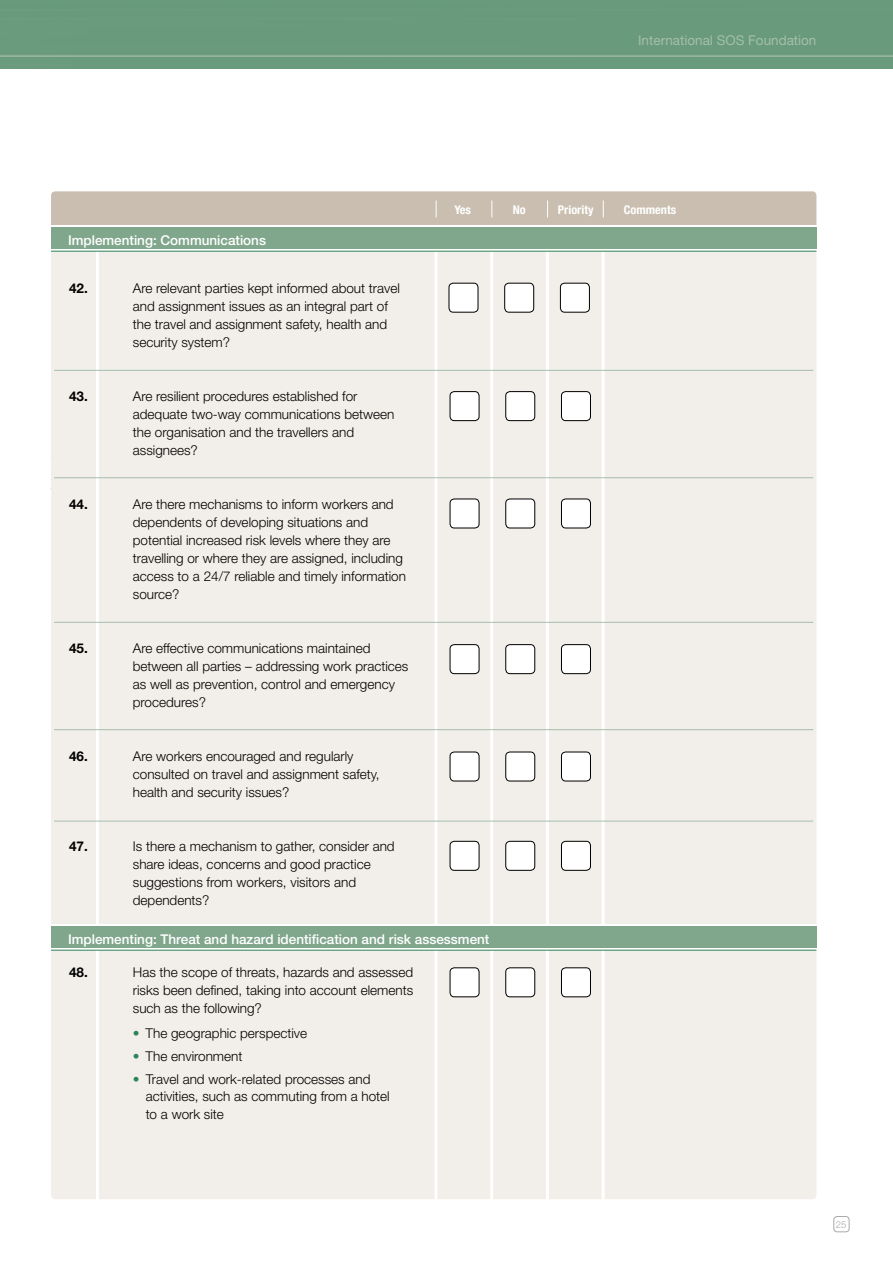
<style>
.page{position:relative;width:893px;height:1263px;background:#fff}
.page>*{position:absolute;margin:0;border:0;box-sizing:border-box;transform-origin:0 0}
.t1{font:300 13.5px/18px "Helvetica Neue";color:#000}
.t2{font:500 13.5px "Helvetica Neue";color:#fff}
.t3{font:13.5px "Helvetica Neue";color:#a6beac}
.t4{font:700 13.5px "Helvetica Neue";color:#000}
.t5{font:700 condensed 12px "Helvetica Neue";color:#fff}
.t6{font:300 9.6px "Helvetica Neue";color:#a7a9ac}
.s1{color:#2b8358}
</style>
<div class="page">
<div style="left:833px;top:1216px;width:16px;height:16px;border:1px solid #a7a9ac;border-radius:3px"></div>
<div style="left:0;top:0;width:893px;height:68px;background:#699a7c"></div>
<div style="left:51px;top:252px;width:765px;height:947px;background:#f2eee9"></div>
<hr style="left:96px;top:248px;width:3px;height:955px;background:#fff">
<div style="left:51px;top:191px;width:765px;height:34px;background:#cabeb0"></div>
<hr style="left:434px;top:251px;width:3px;height:952px;background:#fff">
<hr style="left:602px;top:251px;width:3px;height:952px;background:#fff">
<hr style="left:490px;top:251px;width:3px;height:952px;background:#fff">
<hr style="left:546px;top:251px;width:3px;height:952px;background:#fff">
<div style="left:505px;top:283px;width:29px;height:29px;background:#fff;border-radius:4px"></div>
<div style="left:504px;top:283px;width:30px;height:30px;border:1px solid #000;border-radius:4px"></div>
<div style="left:449px;top:283px;width:29px;height:29px;background:#fff;border-radius:4px"></div>
<div style="left:449px;top:283px;width:29px;height:30px;border:1px solid #000;border-radius:4px"></div>
<div style="left:560px;top:283px;width:29px;height:29px;background:#fff;border-radius:4px"></div>
<div style="left:560px;top:283px;width:30px;height:30px;border:1px solid #000;border-radius:4px"></div>
<div style="left:506px;top:392px;width:29px;height:29px;background:#fff;border-radius:4px"></div>
<div style="left:505px;top:391px;width:30px;height:30px;border:1px solid #000;border-radius:4px"></div>
<div style="left:450px;top:392px;width:29px;height:29px;background:#fff;border-radius:4px"></div>
<div style="left:450px;top:391px;width:29px;height:30px;border:1px solid #000;border-radius:4px"></div>
<div style="left:561px;top:392px;width:29px;height:29px;background:#fff;border-radius:4px"></div>
<div style="left:561px;top:391px;width:30px;height:30px;border:1px solid #000;border-radius:4px"></div>
<div style="left:506px;top:499px;width:29px;height:29px;background:#fff;border-radius:4px"></div>
<div style="left:505px;top:499px;width:30px;height:29px;border:1px solid #000;border-radius:4px"></div>
<div style="left:450px;top:499px;width:29px;height:29px;background:#fff;border-radius:4px"></div>
<div style="left:450px;top:499px;width:29px;height:29px;border:1px solid #000;border-radius:4px"></div>
<div style="left:561px;top:499px;width:29px;height:29px;background:#fff;border-radius:4px"></div>
<div style="left:561px;top:499px;width:30px;height:29px;border:1px solid #000;border-radius:4px"></div>
<div style="left:506px;top:645px;width:29px;height:29px;background:#fff;border-radius:4px"></div>
<div style="left:505px;top:644px;width:30px;height:30px;border:1px solid #000;border-radius:4px"></div>
<div style="left:450px;top:645px;width:29px;height:29px;background:#fff;border-radius:4px"></div>
<div style="left:450px;top:644px;width:29px;height:30px;border:1px solid #000;border-radius:4px"></div>
<div style="left:561px;top:645px;width:29px;height:29px;background:#fff;border-radius:4px"></div>
<div style="left:561px;top:644px;width:30px;height:30px;border:1px solid #000;border-radius:4px"></div>
<div style="left:506px;top:752px;width:29px;height:29px;background:#fff;border-radius:4px"></div>
<div style="left:505px;top:752px;width:30px;height:29px;border:1px solid #000;border-radius:4px"></div>
<div style="left:450px;top:752px;width:29px;height:29px;background:#fff;border-radius:4px"></div>
<div style="left:450px;top:752px;width:29px;height:29px;border:1px solid #000;border-radius:4px"></div>
<div style="left:561px;top:752px;width:29px;height:29px;background:#fff;border-radius:4px"></div>
<div style="left:561px;top:752px;width:30px;height:29px;border:1px solid #000;border-radius:4px"></div>
<div style="left:506px;top:841px;width:29px;height:29px;background:#fff;border-radius:4px"></div>
<div style="left:505px;top:841px;width:30px;height:30px;border:1px solid #000;border-radius:4px"></div>
<div style="left:450px;top:841px;width:29px;height:29px;background:#fff;border-radius:4px"></div>
<div style="left:450px;top:841px;width:29px;height:30px;border:1px solid #000;border-radius:4px"></div>
<div style="left:561px;top:841px;width:29px;height:29px;background:#fff;border-radius:4px"></div>
<div style="left:561px;top:841px;width:30px;height:30px;border:1px solid #000;border-radius:4px"></div>
<div style="left:506px;top:968px;width:29px;height:29px;background:#fff;border-radius:4px"></div>
<div style="left:505px;top:967px;width:30px;height:30px;border:1px solid #000;border-radius:4px"></div>
<div style="left:450px;top:968px;width:29px;height:29px;background:#fff;border-radius:4px"></div>
<div style="left:450px;top:967px;width:29px;height:30px;border:1px solid #000;border-radius:4px"></div>
<div style="left:561px;top:968px;width:29px;height:29px;background:#fff;border-radius:4px"></div>
<div style="left:561px;top:967px;width:30px;height:30px;border:1px solid #000;border-radius:4px"></div>
<svg style="left:51px;top:227px;width:765px;height:24px"></svg>
<div style="left:51px;top:228px;width:765px;height:21px;background:#80a78c"></div>
<hr style="left:51px;top:251px;width:765px;height:1px;background:#2b8358">
<svg style="left:51px;top:925px;width:765px;height:25px"></svg>
<div style="left:51px;top:927px;width:765px;height:21px;background:#80a78c"></div>
<hr style="left:51px;top:950px;width:765px;height:1px;background:#2b8358">
<hr style="left:54px;top:370px;width:759px;height:1px;background:#a6beac">
<hr style="left:54px;top:477px;width:759px;height:1px;background:#a6beac">
<hr style="left:54px;top:622px;width:759px;height:1px;background:#a6beac">
<hr style="left:54px;top:729px;width:759px;height:1px;background:#a6beac">
<hr style="left:54px;top:821px;width:759px;height:1px;background:#a6beac">
<p class="t3" style="left:638px;top:32px;width:180px">International SOS Foundation</p>
<p class="t2" style="left:68px;top:232px;width:200px">Implementing: Communications</p>
<p class="t4" style="left:69px;top:280px;width:20px">42.</p>
<p class="t1" style="left:133px;top:279px;width:269px">Are relevant parties kept informed about travel and assignment issues as an integral part of the travel and assignment safety, health and security system?</p>
<p class="t4" style="left:69px;top:388px;width:20px">43.</p>
<p class="t1" style="left:133px;top:387px;width:263px">Are resilient procedures established for adequate two-way communications between the organisation and the travellers and assignees?</p>
<p class="t4" style="left:69px;top:496px;width:20px">44.</p>
<p class="t1" style="left:133px;top:495px;width:275px">Are there mechanisms to inform workers and dependents of developing situations and potential increased risk levels where they are travelling or where they are assigned, including access to a 24/7 reliable and timely information source?</p>
<p class="t4" style="left:69px;top:640px;width:20px">45.</p>
<p class="t1" style="left:133px;top:639px;width:277px">Are effective communications maintained between all parties – addressing work practices as well as prevention, control and emergency procedures?</p>
<p class="t4" style="left:69px;top:748px;width:20px">46.</p>
<p class="t1" style="left:133px;top:747px;width:248px">Are workers encouraged and regularly consulted on travel and assignment safety, health and security issues?</p>
<p class="t4" style="left:69px;top:838px;width:20px">47.</p>
<p class="t1" style="left:133px;top:837px;width:263px">Is there a mechanism to gather, consider and share ideas, concerns and good practice suggestions from workers, visitors and dependents?</p>
<p class="t5" style="left:454px;top:202px;width:18px">Yes</p>
<p class="t5" style="left:513px;top:202px;width:15px">No</p>
<p class="t5" style="left:558px;top:202px;width:37px">Priority</p>
<p class="t5" style="left:624px;top:202px;width:54px">Comments</p>
<p class="t2" style="left:68px;top:931px;width:423px">Implementing: Threat and hazard identification and risk assessment</p>
<p class="t4" style="left:69px;top:964px;width:20px">48.</p>
<p class="t1" style="left:133px;top:963px;width:282px;text-align:justify">Has the scope of threats, hazards and assessed risks been defined, taking into account elements such as the following?</p>
<p class="t1" style="left:133px;top:1024px;width:176px"><span class="s1">•</span> The geographic perspective</p>
<p class="t1" style="left:133px;top:1047px;width:111px"><span class="s1">•</span> The environment</p>
<p class="t1" style="left:146px;top:1071px;width:246px;line-height:16.5px;text-indent:-13px"><span class="s1">•</span> Travel and work-related processes and activities, such as commuting from a hotel</p>
<p class="t1" style="left:146px;top:1104px;width:80px">to a work site</p>
<p class="t6" style="left:836px;top:1218px;width:12px">25</p>
</div>
